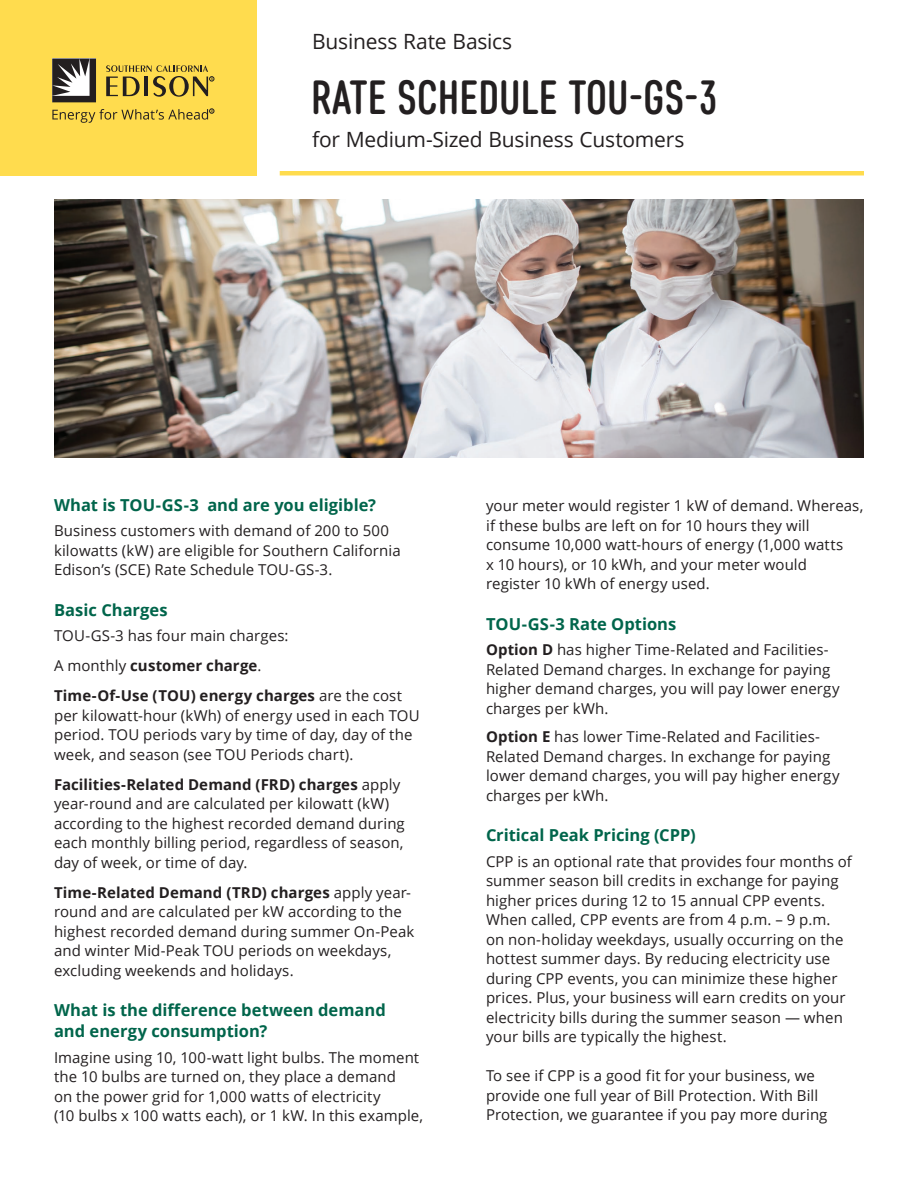
<style>
.page{position:relative;width:918px;height:1188px;background:#fff}
.page>*{position:absolute;margin:0;border:0;box-sizing:border-box;transform-origin:0 0}
.t1{font:500 48px "Core Sans DS47 Cn";letter-spacing:.015em;color:#231f20}
.t2{font:21px "Open Sans";letter-spacing:-.01em;color:#231f20}
.t3{font:700 16.5px/21px "Open Sans";color:#00654b}
.t4{font:15px/19.5px "Open Sans";letter-spacing:.005em;color:#231f20}
.t5{font:700 15px "Open Sans";letter-spacing:.005em;color:#231f20}
.s1{font-weight:400}
.s2{font-weight:700}
</style>
<div class="page">
<div style="left:280px;top:171px;width:584px;height:5px;background:#ffdc4e"></div>
<div style="left:0;top:0;width:256px;height:176px;background:#ffdc4e"></div>
<svg style="left:52px;top:58px;width:44px;height:44px;background:#6f6c6d"></svg>
<svg style="left:106px;top:65px;width:108px;height:32px"></svg>
<svg style="left:52px;top:109px;width:162px;height:14px"></svg>
<img style="left:54px;top:199px;width:810px;height:259px">
<h1 class="t2" style="left:312px;top:27px;width:202px">Business Rate Basics</h1>
<h1 class="t1" style="left:311px;top:70px;width:407px">RATE SCHEDULE TOU-GS-3</h1>
<p class="t2" style="left:312px;top:125px;width:374px">for Medium-Sized Business Customers</p>
<h2 class="t3" style="left:54px;top:494px;width:324px">What is TOU-GS-3 and are you eligible?</h2>
<p class="t4" style="left:54px;top:521px;width:348px">Business customers with demand of 200 to 500 kilowatts (kW) are eligible for Southern California<br>Edison’s (SCE) Rate Schedule TOU-GS-3.</p>
<h2 class="t3" style="left:54px;top:599px;width:115px">Basic Charges</h2>
<p class="t4" style="left:54px;top:626px;width:236px">TOU-GS-3 has four main charges:</p>
<p class="t5" style="left:54px;top:655px;width:209px"><span class="s1">A monthly</span> customer charge<span class="s1">.</span></p>
<p class="t4" style="left:54px;top:686px;width:367px"><span class="s2">Time-Of-Use (TOU) energy charges</span> are the cost per kilowatt-hour (kWh) of energy used in each TOU period. TOU periods vary by time of day, day of the week, and season (see TOU Periods chart).</p>
<p class="t4" style="left:54px;top:774px;width:352px"><span class="s2">Facilities-Related Demand (FRD) charges</span> apply year-round and are calculated per kilowatt (kW) according to the highest recorded demand during each monthly billing period, regardless of season, day of week, or time of day.</p>
<p class="t4" style="left:54px;top:882px;width:362px"><span class="s2">Time-Related Demand (TRD) charges</span> apply year&shy;round and are calculated per kW according to the highest recorded demand during summer On-Peak and winter Mid-Peak TOU periods on weekdays, excluding weekends and holidays.</p>
<h2 class="t3" style="left:54px;top:1000px;width:333px">What is the difference between demand and energy consumption?</h2>
<p class="t4" style="left:54px;top:1047px;width:371px">Imagine using 10, 100-watt light bulbs. The moment the 10 bulbs are turned on, they place a demand<br>on the power grid for 1,000 watts of electricity<br>(10 bulbs x 100 watts each), or 1 kW. In this example,</p>
<p class="t4" style="left:486px;top:496px;width:379px">your meter would register 1 kW of demand. Whereas, if these bulbs are left on for 10 hours they will consume 10,000 watt-hours of energy (1,000 watts<br>x 10 hours), or 10 kWh, and your meter would register 10 kWh of energy used.</p>
<h2 class="t3" style="left:486px;top:613px;width:192px">TOU-GS-3 Rate Options</h2>
<p class="t4" style="left:486px;top:640px;width:355px"><span class="s2">Option D</span> has higher Time-Related and Facilities-Related Demand charges. In exchange for paying higher demand charges, you will pay lower energy charges per kWh.</p>
<p class="t4" style="left:486px;top:727px;width:355px"><span class="s2">Option E</span> has lower Time-Related and Facilities-Related Demand charges. In exchange for paying lower demand charges, you will pay higher energy charges per kWh.</p>
<h2 class="t3" style="left:486px;top:824px;width:211px">Critical Peak Pricing (CPP)</h2>
<p class="t4" style="left:486px;top:851px;width:368px">CPP is an optional rate that provides four months of summer season bill credits in exchange for paying higher prices during 12 to 15 annual CPP events.<br>When called, CPP events are from 4 p.m. – 9 p.m. on non-holiday weekdays, usually occurring on the hottest summer days. By reducing electricity use during CPP events, you can minimize these higher prices. Plus, your business will earn credits on your electricity bills during the summer season — when your bills are typically the highest.</p>
<p class="t4" style="left:486px;top:1066px;width:343px">To see if CPP is a good fit for your business, we provide one full year of Bill Protection. With Bill<br>Protection, we guarantee if you pay more during</p>
</div>
